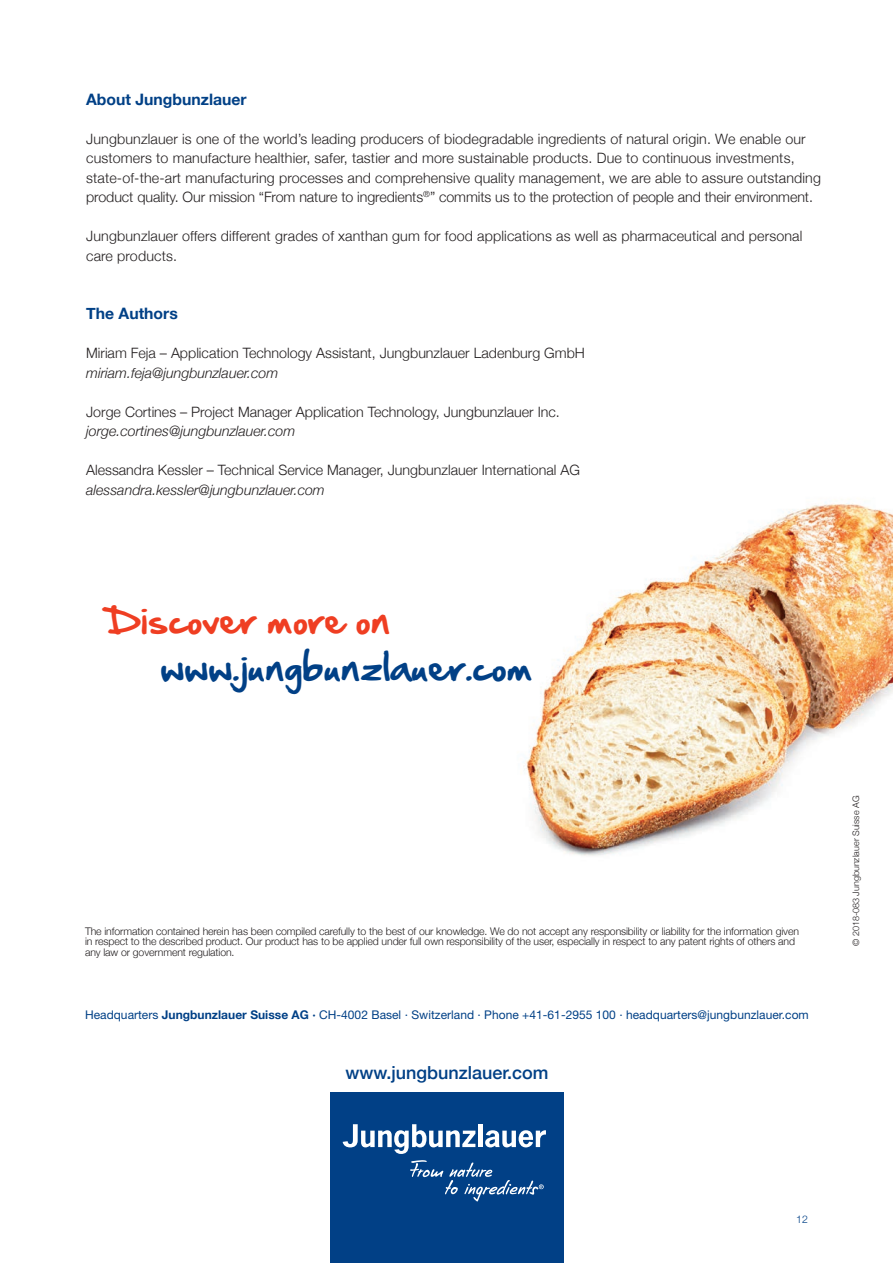
<style>
.page{position:relative;width:893px;height:1263px;background:#fff}
.page>*{position:absolute;margin:0;border:0;box-sizing:border-box;transform-origin:0 0}
.t1{font:32.4px "Hand Of Sean";color:#014086;scale:1.09 1}
.t2{font:32.4px "Hand Of Sean";color:#ef3e22;scale:1.09 1}
.t3{font:500 18px "Helvetica Neue";color:#014086}
.t4{font:700 15.75px "Helvetica Neue";color:#014086}
.t5{font:300 14.25px/19.5px "Helvetica Neue";letter-spacing:.01em;color:#231f20}
.t6{font:italic 300 14.25px "Helvetica Neue";color:#231f20}
.t7{font:12px "Helvetica Neue";color:#014086}
.t8{font:300 10.5px/10.5px "Helvetica Neue";letter-spacing:-.01em;color:#231f20}
.t9{font:300 10.5px "Helvetica Neue";color:#014086}
.t10{font:300 9px "Helvetica Neue";color:#231f20}
.s1{font-weight:700}
</style>
<div class="page">
<img style="left:523px;top:502px;width:370px;height:354px">
<div style="left:330px;top:1093px;width:233px;height:170px;background:#014086"></div>
<svg style="left:410px;top:1160px;width:134px;height:42px"></svg>
<div style="left:478px;top:1124px;width:5px;height:23px;background:#fff"></div>
<svg style="left:485px;top:1130px;width:61px;height:17px"></svg>
<svg style="left:343px;top:1124px;width:132px;height:30px"></svg>
<p class="t4" style="left:86px;top:89px;width:162px">About Jungbunzlauer</p>
<p class="t5" style="left:86px;top:128px;width:736px">Jungbunzlauer is one of the world’s leading producers of biodegradable ingredients of natural origin. We enable our customers to manufacture healthier, safer, tastier and more sustainable products. Due to continuous investments, state-of-the-art manufacturing processes and comprehensive quality management, we are able to assure outstanding product quality. Our mission “From nature to ingredients<sup>®</sup>” commits us to the protection of people and their environment.</p>
<p class="t5" style="left:86px;top:226px;width:718px">Jungbunzlauer offers different grades of xanthan gum for food applications as well as pharmaceutical and personal care products.</p>
<p class="t4" style="left:86px;top:304px;width:93px">The Authors</p>
<p class="t5" style="left:86px;top:343px;width:500px">Miriam Feja – Application Technology Assistant, Jungbunzlauer Ladenburg GmbH</p>
<p class="t6" style="left:86px;top:364px;width:194px">miriam.feja@jungbunzlauer.com</p>
<p class="t5" style="left:86px;top:401px;width:475px">Jorge Cortines – Project Manager Application Technology, Jungbunzlauer Inc.</p>
<p class="t6" style="left:86px;top:422px;width:211px">jorge.cortines@jungbunzlauer.com</p>
<p class="t5" style="left:86px;top:460px;width:495px">Alessandra Kessler – Technical Service Manager, Jungbunzlauer International AG</p>
<p class="t6" style="left:86px;top:481px;width:240px">alessandra.kessler@jungbunzlauer.com</p>
<h1 class="t2" style="left:107px;top:591px;width:262px">Discover more on</h1>
<h1 class="t1" style="left:161px;top:638px;width:343px">www.jungbunzlauer.com</h1>
<p class="t8" style="left:85px;top:926px;width:715px">The information contained herein has been compiled carefully to the best of our knowledge. We do not accept any responsibility or liability for the information given in respect to the described product. Our product has to be applied under full own responsibility of the user, especially in respect to any patent rights of others and any law or government regulation.</p>
<p class="t7" style="left:85px;top:1010px;width:725px">Headquarters <span class="s1">Jungbunzlauer Suisse AG ·</span> CH-4002 Basel · Switzerland · Phone +41-61-2955 100 · headquarters@jungbunzlauer.com</p>
<p class="t3" style="left:345px;top:1062px;width:205px">www.jungbunzlauer.com</p>
<p class="t10" style="left:850px;top:946px;width:152px;rotate:-90deg">© 2018-083 Jungbunzlauer Suisse AG</p>
<p class="t9" style="left:796px;top:1213px;width:13px">12</p>
</div>
